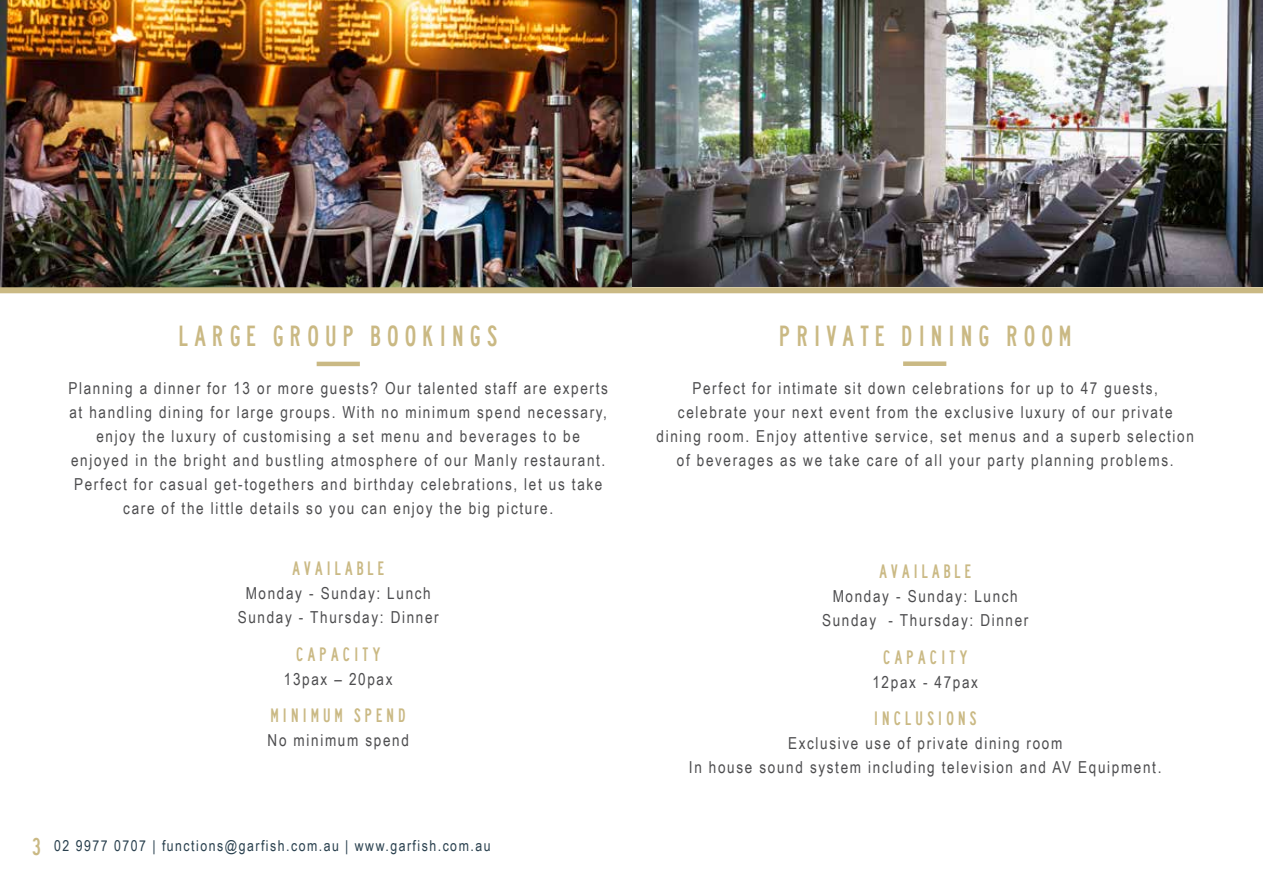
<style>
.page{position:relative;width:1263px;height:893px;background:#fff}
.page>*{position:absolute;margin:0;border:0;box-sizing:border-box;transform-origin:0 0}
.t1{font:27px "lanea";letter-spacing:.2em;color:#cab984}
.t2{font:18px "lanea";letter-spacing:.2em;color:#cab984}
.t3{font:16.5px/24px "Arial Narrow";letter-spacing:.1em;color:#4d4d4f;text-align:center}
.t4{font:15px "Arial Narrow";letter-spacing:.1em;color:#29404e}
.s1{font-family:"lanea";font-size:22.5px;color:#cab984}
</style>
<div class="page">
<div style="left:903px;top:361px;width:43px;height:5px;background:#cab984"></div>
<hr style="left:317px;top:362px;width:43px;height:4px;background:#cab984">
<img style="left:631px;top:0;width:632px;height:287px">
<img style="left:0;top:0;width:631px;height:287px">
<div style="left:0;top:287px;width:1263px;height:6px;background:#cab984"></div>
<h1 class="t1" style="left:179px;top:320px;width:320px">LARGE GROUP BOOKINGS</h1>
<p class="t3" style="left:68px;top:375px;width:541px">Planning a dinner for 13 or more guests? Our talented staff are experts at handling dining for large groups. With no minimum spend necessary, enjoy the luxury of customising a set menu and beverages to be enjoyed in the bright and bustling atmosphere of our Manly restaurant.<br>Perfect for casual get-togethers and birthday celebrations, let us take care of the little details so you can enjoy the big picture.</p>
<p class="t2" style="left:292px;top:558px;width:94px">AVAILABLE</p>
<p class="t3" style="left:238px;top:581px;width:203px">Monday - Sunday: Lunch<br>Sunday - Thursday: Dinner</p>
<p class="t2" style="left:296px;top:643px;width:86px">CAPACITY</p>
<p class="t3" style="left:284px;top:666px;width:110px">13pax – 20pax</p>
<p class="t2" style="left:271px;top:705px;width:137px">MINIMUM SPEND</p>
<p class="t3" style="left:268px;top:728px;width:143px">No minimum spend</p>
<p class="t4" style="left:32px;top:835px;width:460px"><span class="s1">3</span> 02 9977 0707 | functions@garfish.com.au | www.garfish.com.au</p>
<h1 class="t1" style="left:779px;top:320px;width:294px">PRIVATE DINING ROOM</h1>
<p class="t3" style="left:656px;top:375px;width:539px">Perfect for intimate sit down celebrations for up to 47 guests, celebrate your next event from the exclusive luxury of our private dining room. Enjoy attentive service, set menus and a superb selection of beverages as we take care of all your party planning problems.</p>
<p class="t2" style="left:879px;top:561px;width:94px">AVAILABLE</p>
<p class="t3" style="left:822px;top:584px;width:208px">Monday - Sunday: Lunch<br>Sunday - Thursday: Dinner</p>
<p class="t2" style="left:883px;top:646px;width:86px">CAPACITY</p>
<p class="t3" style="left:872px;top:669px;width:107px">12pax - 47pax</p>
<p class="t2" style="left:874px;top:708px;width:105px">INCLUSIONS</p>
<p class="t3" style="left:689px;top:731px;width:474px">Exclusive use of private dining room<br>In house sound system including television and AV Equipment.</p>
</div>
